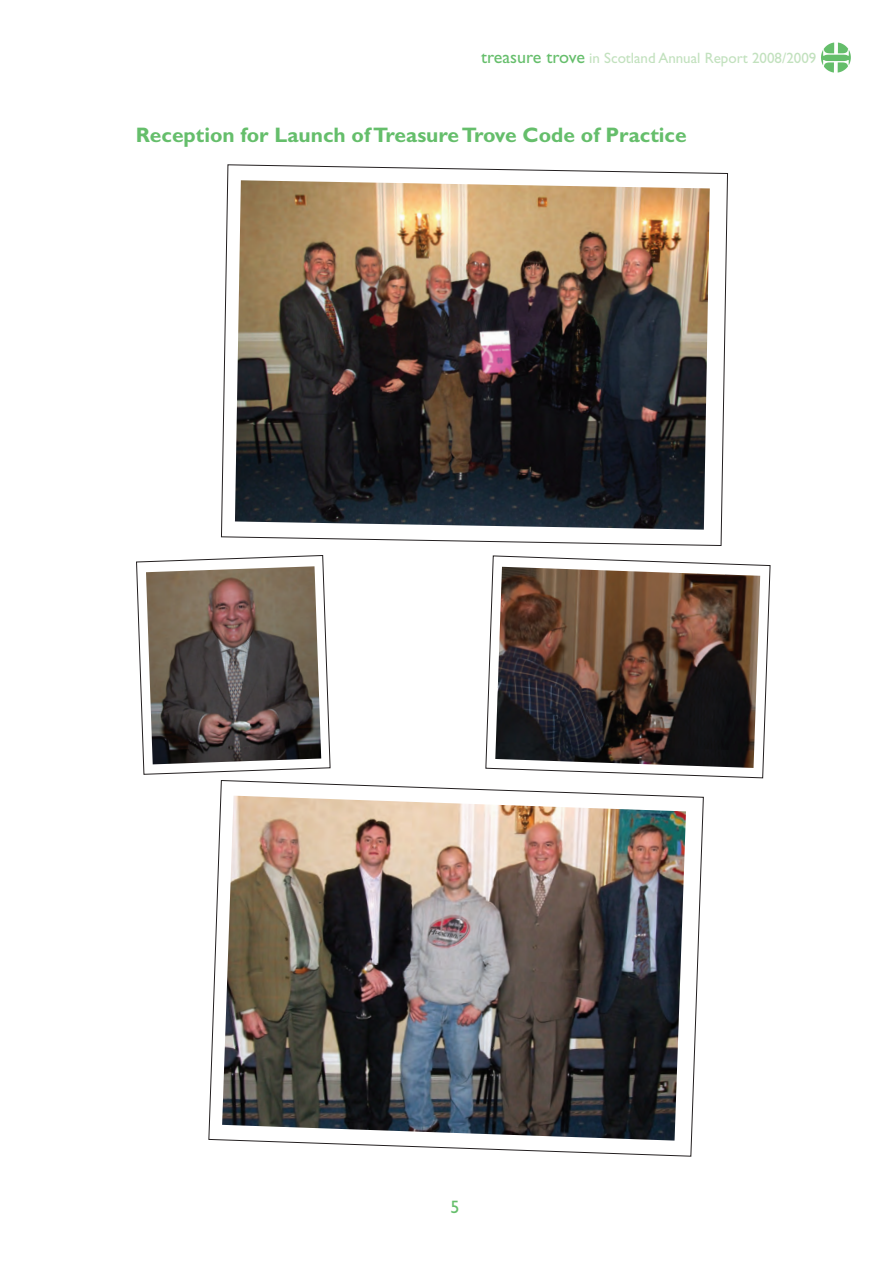
<style>
.page{position:relative;width:893px;height:1263px;background:#fff}
.page>*{position:absolute;margin:0;border:0;box-sizing:border-box;transform-origin:0 0}
.t1{font:700 21px "Gill Sans Std";color:#65be6b}
.t2{font:18px "Gill Sans Std";color:#65be6b}
.t3{font:15px "Gill Sans Std";color:#c2e1be}
.s1{font-size:18px;color:#65be6b}
</style>
<div class="page">
<img style="left:821px;top:43px;width:29px;height:30px">
<svg style="left:221px;top:164px;width:507px;height:382px"></svg>
<img style="left:235px;top:180px;width:475px;height:350px">
<svg style="left:485px;top:555px;width:286px;height:224px"></svg>
<img style="left:495px;top:567px;width:265px;height:201px">
<svg style="left:136px;top:555px;width:195px;height:220px"></svg>
<img style="left:146px;top:566px;width:175px;height:198px">
<svg style="left:208px;top:780px;width:496px;height:377px"></svg>
<img style="left:222px;top:796px;width:464px;height:344px">
<p class="t3" style="left:481px;top:52px;width:337px"><span class="s1">treasure trove</span> in Scotland Annual Report 2008/2009</p>
<p class="t1" style="left:136px;top:127px;width:552px">Reception for Launch oftreasuretrove Code of Practice</p>
<p class="t2" style="left:450px;top:1200px;width:10px">5</p>
</div>
